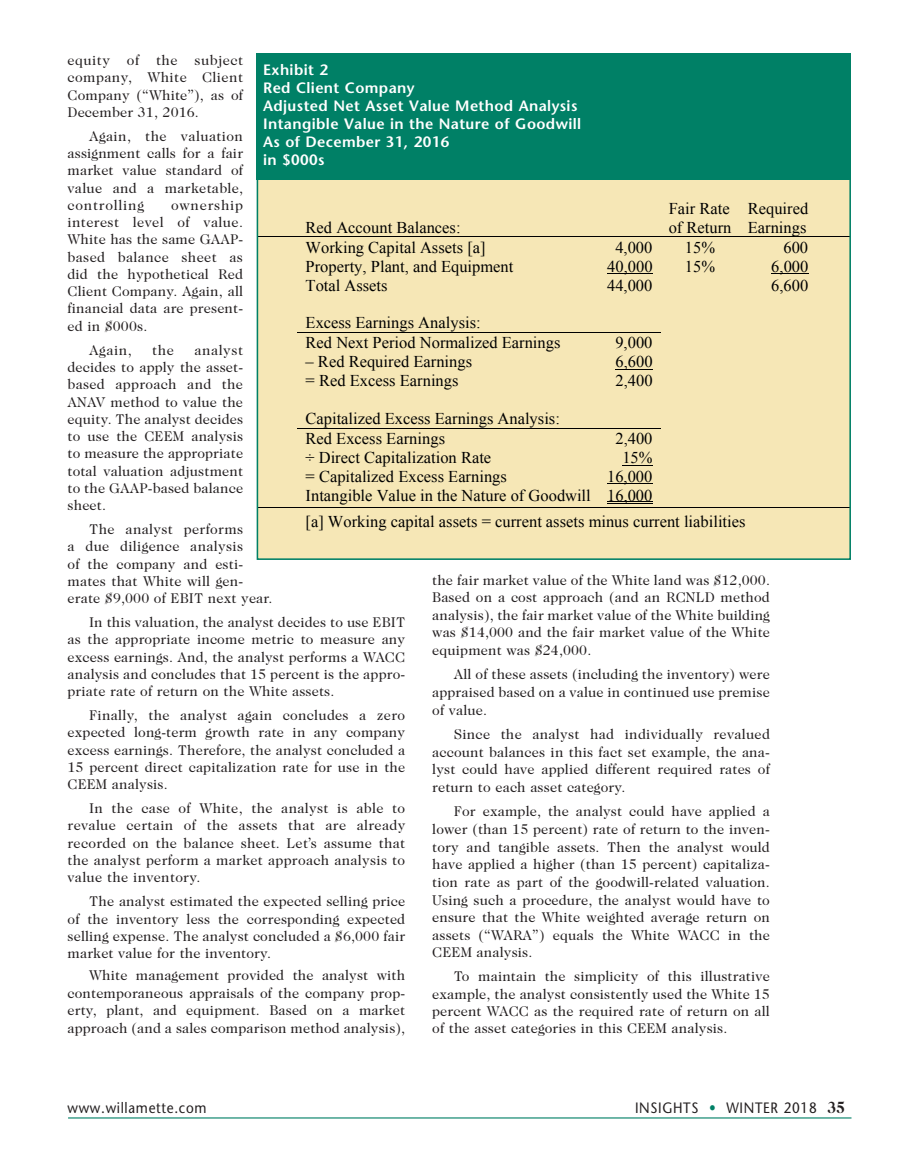
<style>
.page{position:relative;width:905px;height:1175px;background:#fff}
.page>*{position:absolute;margin:0;border:0;box-sizing:border-box;transform-origin:0 0}
.t1{font:16.5px/19px "Times New Roman";color:#000}
.Exhibit_heading{font:600 15px "Stone Sans";letter-spacing:.025em;color:#fff}
.t2{font:15px "Stone Sans";letter-spacing:.05em;color:#231f20;scale:.9 1}
.body{font:14.25px/17.2px "Caslon Two Twenty Four";letter-spacing:.01em;color:#231f20;text-align:justify}
.body__Intro_Paragr{font:14.25px/17.2px "Caslon Two Twenty Four";letter-spacing:.01em;color:#231f20;text-align:justify}
.s1{color:#008066}
.s2{font-family:"Caslon Two Twenty Four";font-weight:700;font-size:16.5px}
</style>
<div class="page">
<hr style="left:68px;top:1117px;width:783px;height:1px;background:#008066">
<div style="left:257px;top:174px;width:593px;height:385px;background:#f6e7b6"></div>
<hr style="left:257px;top:236px;width:593px;height:1px;background:#000">
<hr style="left:607px;top:273px;width:45px;height:1px;background:#000">
<hr style="left:771px;top:273px;width:37px;height:1px;background:#000">
<hr style="left:297px;top:332px;width:363px;height:1px;background:#000">
<hr style="left:615px;top:369px;width:37px;height:1px;background:#000">
<hr style="left:297px;top:428px;width:363px;height:1px;background:#000">
<hr style="left:622px;top:464px;width:30px;height:1px;background:#000">
<hr style="left:607px;top:483px;width:45px;height:1px;background:#000">
<hr style="left:607px;top:502px;width:45px;height:1px;background:#000">
<hr style="left:607px;top:504px;width:45px;height:1px;background:#000">
<hr style="left:257px;top:507px;width:593px;height:1px;background:#000">
<div style="left:256px;top:53px;width:594px;height:127px;background:#008066"></div>
<p class="body__Intro_Paragr" style="left:68px;top:52px;width:177px">equity of the subject company, White Client Company (“White”), as of December 31, 2016.</p>
<p class="body" style="left:68px;top:127px;width:177px;text-indent:22px">Again, the valuation assignment calls for a fair market value standard of value and a marketable, controlling</p>
<p class="Exhibit_heading" style="left:263px;top:61px;width:66px">Exhibit 2</p>
<p class="Exhibit_heading" style="left:263px;top:79px;width:153px">Red Client Company</p>
<p class="Exhibit_heading" style="left:263px;top:97px;width:316px">Adjusted Net Asset Value Method Analysis</p>
<p class="Exhibit_heading" style="left:263px;top:115px;width:319px">Intangible Value in the Nature of Goodwill</p>
<p class="Exhibit_heading" style="left:263px;top:133px;width:188px">As of December 31, 2016</p>
<p class="Exhibit_heading" style="left:263px;top:151px;width:63px">in $000s</p>
<p class="body" style="left:68px;top:196px;width:177px;text-indent:104px">ownership interest level of value.<br>White has the same GAAP&shy;based balance sheet as did the hypothetical Red Client Company. Again, all financial data are present&shy;ed in $000s.</p>
<p class="body" style="left:89px;top:341px;width:44px">Again,</p>
<p class="body" style="left:152px;top:341px;width:23px">the</p>
<p class="t1" style="left:668px;top:198px;width:64px">Fair Rate of Return</p>
<p class="t1" style="left:747px;top:198px;width:62px">Required<br>Earnings</p>
<p class="t1" style="left:305px;top:217px;width:156px">Red Account Balances:</p>
<p class="t1" style="left:305px;top:237px;width:182px">Working Capital Assets [a]</p>
<p class="t1" style="left:615px;top:237px;width:39px">4,000</p>
<p class="t1" style="left:685px;top:237px;width:32px">15%</p>
<p class="t1" style="left:783px;top:237px;width:26px">600</p>
<p class="t1" style="left:305px;top:256px;width:209px">Property, Plant, and Equipment</p>
<p class="t1" style="left:607px;top:256px;width:47px">40,000</p>
<p class="t1" style="left:685px;top:256px;width:32px">15%</p>
<p class="t1" style="left:771px;top:256px;width:39px">6,000</p>
<p class="t1" style="left:305px;top:275px;width:83px">Total Assets</p>
<p class="t1" style="left:607px;top:275px;width:47px">44,000</p>
<p class="t1" style="left:771px;top:275px;width:39px">6,600</p>
<p class="t1" style="left:305px;top:313px;width:256px;line-height:19.6px">Excess Earnings Analysis:<br>Red Next Period Normalized Earnings</p>
<p class="t1" style="left:615px;top:333px;width:39px">9,000</p>
<p class="body" style="left:68px;top:341px;width:177px;text-indent:127px">analyst decides to apply the asset&shy;based approach and the ANAV method to value the equity. The analyst decides to use the CEEM analysis to measure the appropriate total valuation adjustment to the GAAP-based balance sheet.</p>
<p class="body" style="left:68px;top:520px;width:206px;text-align:left;text-indent:22px">The analyst performs<br>a due diligence analysis<br>of the company and esti&shy;mates that White will gen&shy;erate $9,000 of EBIT next year.</p>
<p class="body" style="left:68px;top:613px;width:339px;text-indent:22px">In this valuation, the analyst decides to use EBIT as the appropriate income metric to measure any excess earnings. And, the analyst performs a WACC analysis and concludes that 15 percent is the appro&shy;priate rate of return on the White assets.</p>
<p class="body" style="left:68px;top:706px;width:339px;text-indent:22px">Finally, the analyst again concludes a zero expected long-term growth rate in any company excess earnings. Therefore, the analyst concluded a 15 percent direct capitalization rate for use in the CEEM analysis.</p>
<p class="body" style="left:68px;top:799px;width:339px;text-indent:22px">In the case of White, the analyst is able to revalue certain of the assets that are already recorded on the balance sheet. Let’s assume that the analyst perform a market approach analysis to value the inventory.</p>
<p class="body" style="left:68px;top:892px;width:339px;text-indent:22px">The analyst estimated the expected selling price of the inventory less the corresponding expected selling expense. The analyst concluded a $6,000 fair market value for the inventory.</p>
<p class="body" style="left:68px;top:966px;width:339px;line-height:17.7px;text-indent:22px">White management provided the analyst with contemporaneous appraisals of the company prop&shy;erty, plant, and equipment. Based on a market approach (and a sales comparison method analysis),</p>
<p class="t1" style="left:305px;top:352px;width:168px">– Red Required Earnings</p>
<p class="t1" style="left:615px;top:352px;width:39px">6,600</p>
<p class="t1" style="left:305px;top:371px;width:154px">= Red Excess Earnings</p>
<p class="t1" style="left:615px;top:371px;width:39px">2,400</p>
<p class="t1" style="left:305px;top:408px;width:256px;line-height:19.6px">Capitalized Excess Earnings Analysis:<br>Red Excess Earnings</p>
<p class="t1" style="left:615px;top:428px;width:39px">2,400</p>
<p class="t1" style="left:305px;top:447px;width:187px">÷ Direct Capitalization Rate</p>
<p class="t1" style="left:622px;top:447px;width:32px">15%</p>
<p class="t1" style="left:305px;top:466px;width:203px">= Capitalized Excess Earnings</p>
<p class="t1" style="left:305px;top:466px;width:348px;text-align:right">16,000<br>Intangible Value in the Nature of Goodwill 16,000</p>
<p class="t1" style="left:305px;top:511px;width:441px">[a] Working capital assets = current assets minus current liabilities</p>
<p class="body" style="left:432px;top:571px;width:339px;line-height:17.7px">the fair market value of the White land was $12,000.<br>Based on a cost approach (and an RCNLD method analysis), the fair market value of the White building was $14,000 and the fair market value of the White equipment was $24,000.</p>
<p class="body" style="left:432px;top:665px;width:339px;line-height:17.7px;text-indent:22px">All of these assets (including the inventory) were appraised based on a value in continued use premise of value.</p>
<p class="body" style="left:432px;top:725px;width:339px;text-indent:22px">Since the analyst had individually revalued account balances in this fact set example, the ana&shy;lyst could have applied different required rates of return to each asset category.</p>
<p class="body" style="left:432px;top:802px;width:339px;line-height:17.7px;text-indent:22px">For example, the analyst could have applied a lower (than 15 percent) rate of return to the inven&shy;tory and tangible assets. Then the analyst would have applied a higher (than 15 percent) capitaliza&shy;tion rate as part of the goodwill-related valuation.<br>Using such a procedure, the analyst would have to ensure that the White weighted average return on assets (“WARA”) equals the White WACC in the CEEM analysis.</p>
<p class="body" style="left:432px;top:967px;width:339px;text-indent:22px">To maintain the simplicity of this illustrative example, the analyst consistently used the White 15 percent WACC as the required rate of return on all of the asset categories in this CEEM analysis.</p>
<p class="t2" style="left:68px;top:1098px;width:156px">www.willamette. com</p>
<p class="t2" style="left:635px;top:1098px;width:235px">INSIGHTS <span class="s1">•</span> WINTER 2018 <span class="s2">35</span></p>
</div>
